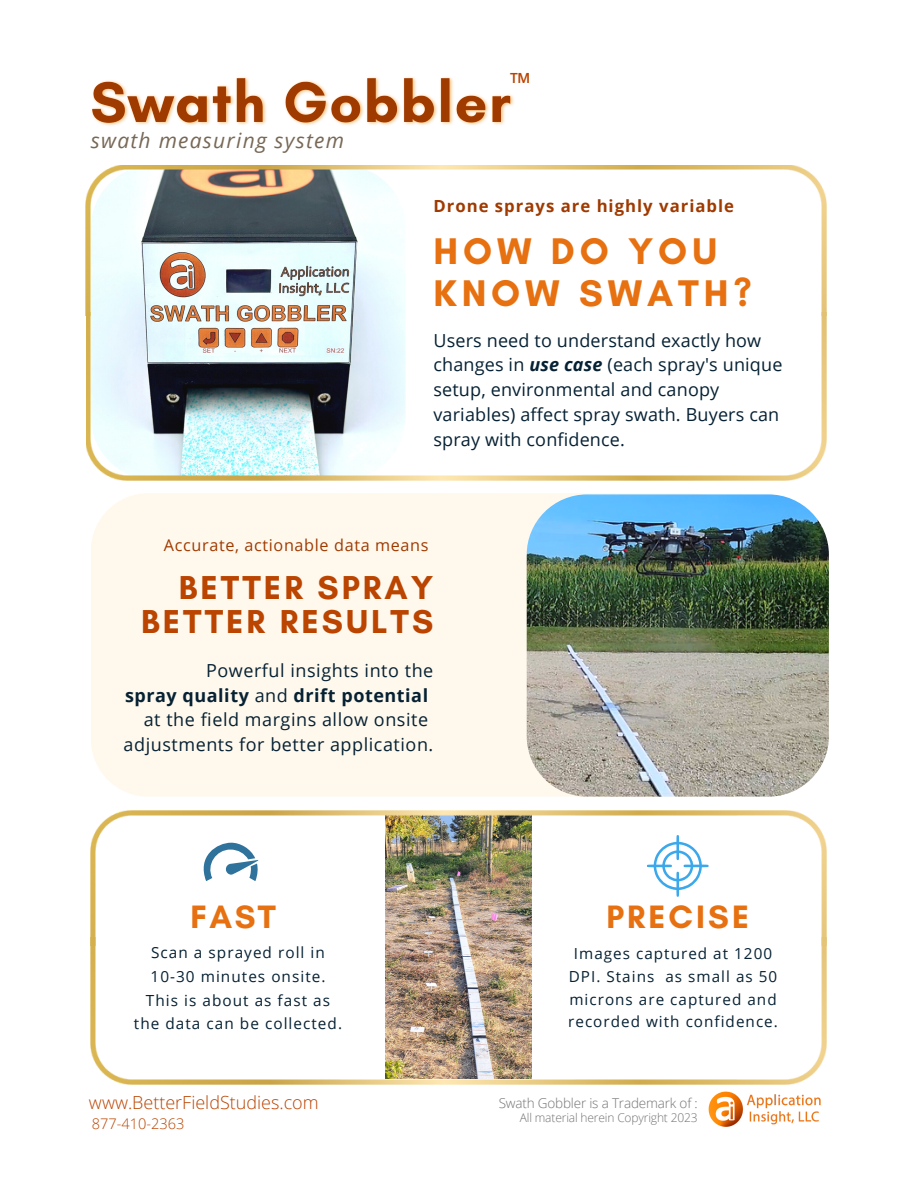
<style>
.page{position:relative;width:918px;height:1188px;background:#fff}
.page>*{position:absolute;margin:0;border:0;box-sizing:border-box;transform-origin:0 0}
.t1{font:700 37.8px/42.8px "Glacial Indifference";letter-spacing:.13em;color:#e77010}
.t2{font:700 33.75px "Glacial Indifference";letter-spacing:.09em;color:#ba4400}
.t3{font:700 33px "Glacial Indifference";letter-spacing:.095em;color:#e77010}
.t4{font:27.9px "Open Sans";color:#ba4400}
.t5{font:italic 21px "Open Sans";letter-spacing:.06em;color:#776856}
.t6{font:18px/24.8px "Open Sans";letter-spacing:.01em;color:#062133}
.t7{font:18px "Open Sans";letter-spacing:.03em;color:#062133}
.t8{font:700 18px "Open Sans";letter-spacing:.03em;color:#062133}
.t9{font:300 18px "Open Sans";color:#ba4400}
.t10{font:700 16.65px "Open Sans";letter-spacing:.06em;color:#9f3a00}
.t11{font:16.2px "Open Sans";letter-spacing:.04em;color:#9f3a00}
.t12{font:15.3px/22.8px "Open Sans";letter-spacing:.07em;color:#062133;text-align:center}
.t13{font:300 14.55px "Open Sans";color:#ba4400}
.t14{font:300 13.5px "Open Sans";letter-spacing:-.01em;color:#737373}
.t15{font:300 12px "Open Sans";letter-spacing:-.01em;color:#737373}
.s1{font-weight:700;font-style:italic}
.s2{font-weight:400}
</style>
<div class="page">
<img style="left:90px;top:810px;width:736px;height:135px">
<svg style="left:647px;top:835px;width:62px;height:62px"></svg>
<svg style="left:197px;top:843px;width:61px;height:38px"></svg>
<img style="left:709px;top:1092px;width:112px;height:35px">
<div style="left:91px;top:493px;width:604px;height:304px;background:#fff8ec"></div>
<img style="left:91px;top:938px;width:735px;height:146px">
<img style="left:527px;top:494px;width:302px;height:303px;border-radius:60px">
<img style="left:92px;top:77px;width:422px;height:49px">
<img style="left:86px;top:165px;width:740px;height:148px">
<img style="left:86px;top:313px;width:740px;height:167px">
<p class="t5" style="left:91px;top:125px;width:255px">swath measuring system</p>
<p class="t4" style="left:510px;top:63px;width:23px">™</p>
<p class="t10" style="left:433px;top:194px;width:302px">Drone sprays are highly variable</p>
<p class="t1" style="left:433px;top:229px;width:320px">HOW DO YOU<br>KNOW SWATH?</p>
<p class="t6" style="left:433px;top:327px;width:351px">Users need to understand exactly how changes in <span class="s1">use case</span> (each spray's unique setup, environmental and canopy variables) affect spray swath. Buyers can spray with confidence.</p>
<p class="t11" style="left:164px;top:534px;width:266px">Accurate, actionable data means</p>
<p class="t2" style="left:179px;top:567px;width:256px">BETTER SPRAY</p>
<p class="t2" style="left:141px;top:601px;width:294px">BETTER RESULTS</p>
<p class="t7" style="left:206px;top:658px;width:229px">Powerful insights into the</p>
<p class="t8" style="left:125px;top:682px;width:305px">spray quality <span class="s2">and</span> drift potential</p>
<p class="t7" style="left:144px;top:707px;width:286px">at the field margins allow onsite</p>
<p class="t7" style="left:124px;top:732px;width:311px">adjustments for better application.</p>
<p class="t3" style="left:191px;top:897px;width:87px">FAST</p>
<p class="t3" style="left:606px;top:897px;width:144px">PRECISE</p>
<p class="t12" style="left:151px;top:941px;width:175px">Scan a sprayed roll in</p>
<p class="t12" style="left:151px;top:965px;width:177px">10-30 minutes onsite.</p>
<p class="t12" style="left:146px;top:988px;width:186px">This is about as fast as</p>
<p class="t12" style="left:134px;top:1012px;width:210px">the data can be collected.</p>
<p class="t9" style="left:89px;top:1090px;width:231px">www.BetterFieldStudies.com</p>
<p class="t13" style="left:92px;top:1113px;width:94px">877-410-2363</p>
<p class="t12" style="left:568px;top:942px;width:211px">Images captured at 1200<br>DPI. Stains as small as 50 microns are captured and recorded with confidence.</p>
<p class="t14" style="left:499px;top:1094px;width:201px">Swath Gobbler is a Trademark of :</p>
<p class="t15" style="left:520px;top:1110px;width:179px">All material herein Copyright 2023</p>
</div>
